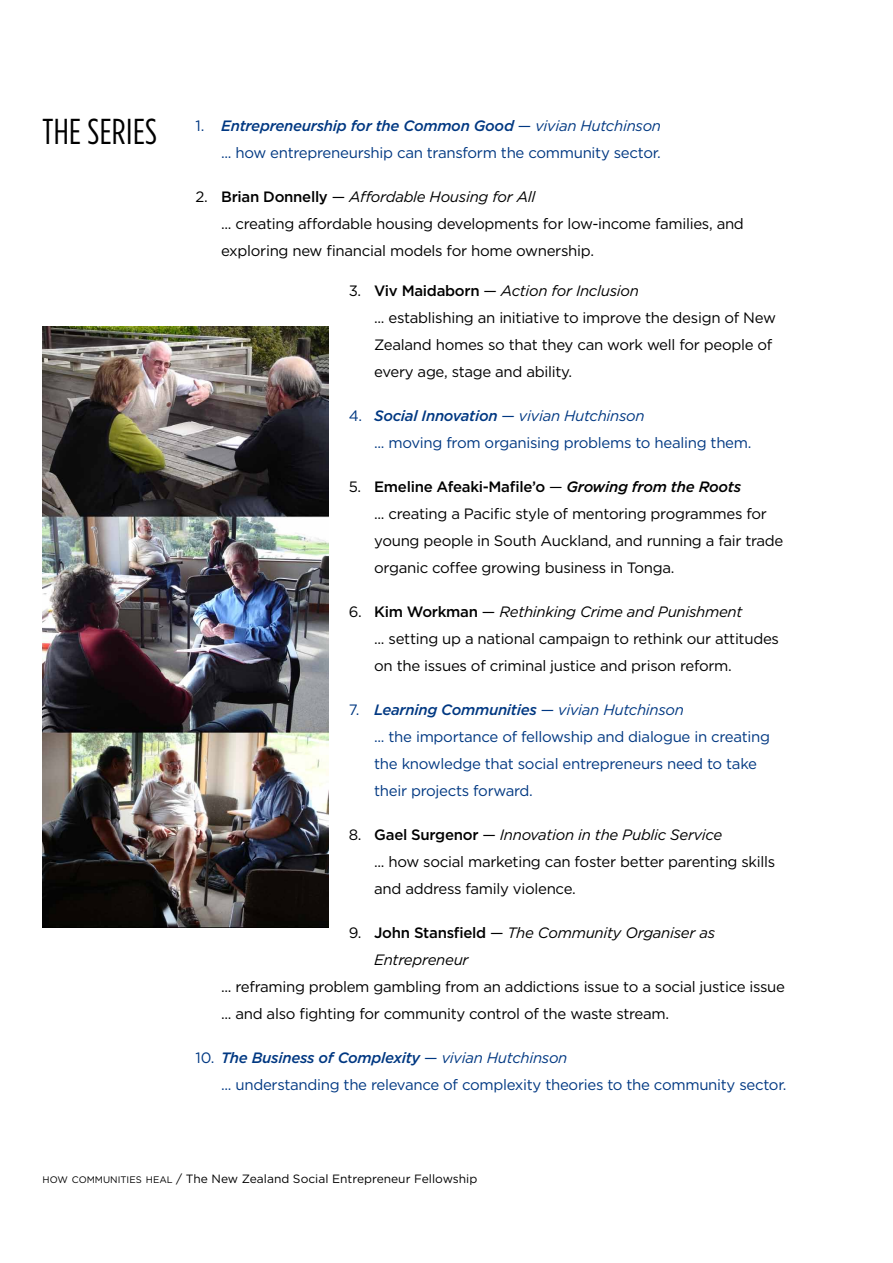
<style>
.page{position:relative;width:893px;height:1263px;background:#fff}
.page>*{position:absolute;margin:0;border:0;box-sizing:border-box;transform-origin:0 0}
.t1{font:36px "Gotham Condensed";letter-spacing:.01em;color:#000}
.t2{font:15px/27px "Gotham";letter-spacing:-.02em;color:#000}
.t3{font:15px/27px "Gotham";letter-spacing:-.02em;color:#003882}
.t4{font:italic 15px/27px "Gotham";letter-spacing:-.02em;color:#000}
.t5{font:12px "Gotham";color:#000}
.s1{font-weight:500;font-style:italic}
.s2{font-style:italic}
.s3{font-weight:500}
.s4{font-style:normal}
.s5{font-weight:500;font-style:normal}
.s6{font-size:9.45px}
</style>
<div class="page">
<img style="left:43px;top:327px;width:286px;height:601px">
<h1 class="t1" style="left:43px;top:113px;width:116px">THE SERIES</h1>
<p class="t3" style="left:196px;top:112px;width:467px;text-align:right">1. <span class="s1">Entrepreneurship for the Common Good</span> — <span class="s2">vivian Hutchinson </span>... how entrepreneurship can transform the community sector.</p>
<p class="t2" style="left:221px;top:183px;width:524px;text-indent:-26px">2. <span class="s3">Brian Donnelly</span> — <span class="s2">Affordable Housing for All<br></span>... creating affordable housing developments for low-income families, and exploring new financial models for home ownership.</p>
<p class="t2" style="left:374px;top:277px;width:403px;text-indent:-26px">3. <span class="s3">Viv Maidaborn</span> — <span class="s2">Action for Inclusion<br></span>... establishing an initiative to improve the design of New Zealand homes so that they can work well for people of every age, stage and ability.</p>
<p class="t3" style="left:374px;top:402px;width:379px;text-indent:-26px">4. <span class="s1">Social Innovation</span> — <span class="s2">vivian Hutchinson<br></span>... moving from organising problems to healing them.</p>
<p class="t2" style="left:374px;top:473px;width:411px;text-indent:-26px">5. <span class="s3">Emeline Afeaki-Mafile’o</span> — <span class="s1">Growing from the Roots<br></span>... creating a Pacific style of mentoring programmes for young people in South Auckland, and running a fair trade organic coffee growing business in Tonga.</p>
<p class="t2" style="left:374px;top:598px;width:406px;text-indent:-26px">6. <span class="s3">Kim Workman</span> — <span class="s2">Rethinking Crime and Punishment<br></span>... setting up a national campaign to rethink our attitudes on the issues of criminal justice and prison reform.</p>
<p class="t3" style="left:374px;top:696px;width:397px;text-indent:-26px">7. <span class="s1">Learning Communities</span> — <span class="s2">vivian Hutchinson<br></span>... the importance of fellowship and dialogue in creating the knowledge that social entrepreneurs need to take their projects forward.</p>
<p class="t2" style="left:374px;top:821px;width:403px;text-indent:-26px">8. <span class="s3">Gael Surgenor</span> — <span class="s2">Innovation in the Public Service<br></span>... how social marketing can foster better parenting skills and address family violence.</p>
<p class="t4" style="left:374px;top:919px;width:342px;text-indent:-26px"><span class="s4">9.</span> <span class="s5">John Stansfield</span> <span class="s4">—</span> The Community Organiser as<br>Entrepreneur</p>
<p class="t2" style="left:221px;top:973px;width:565px">... reframing problem gambling from an addictions issue to a social justice issue ... and also fighting for community control of the waste stream.</p>
<p class="t3" style="left:221px;top:1044px;width:567px;text-indent:-26px">10. <span class="s1">The Business of Complexity</span> — <span class="s2">vivian Hutchinson<br></span>... understanding the relevance of complexity theories to the community sector.</p>
<p class="t5" style="left:43px;top:1171px;width:436px"><span class="s6">HOW COMMUNITIES HEAL</span> / The New Zealand Social Entrepreneur Fellowship</p>
</div>
